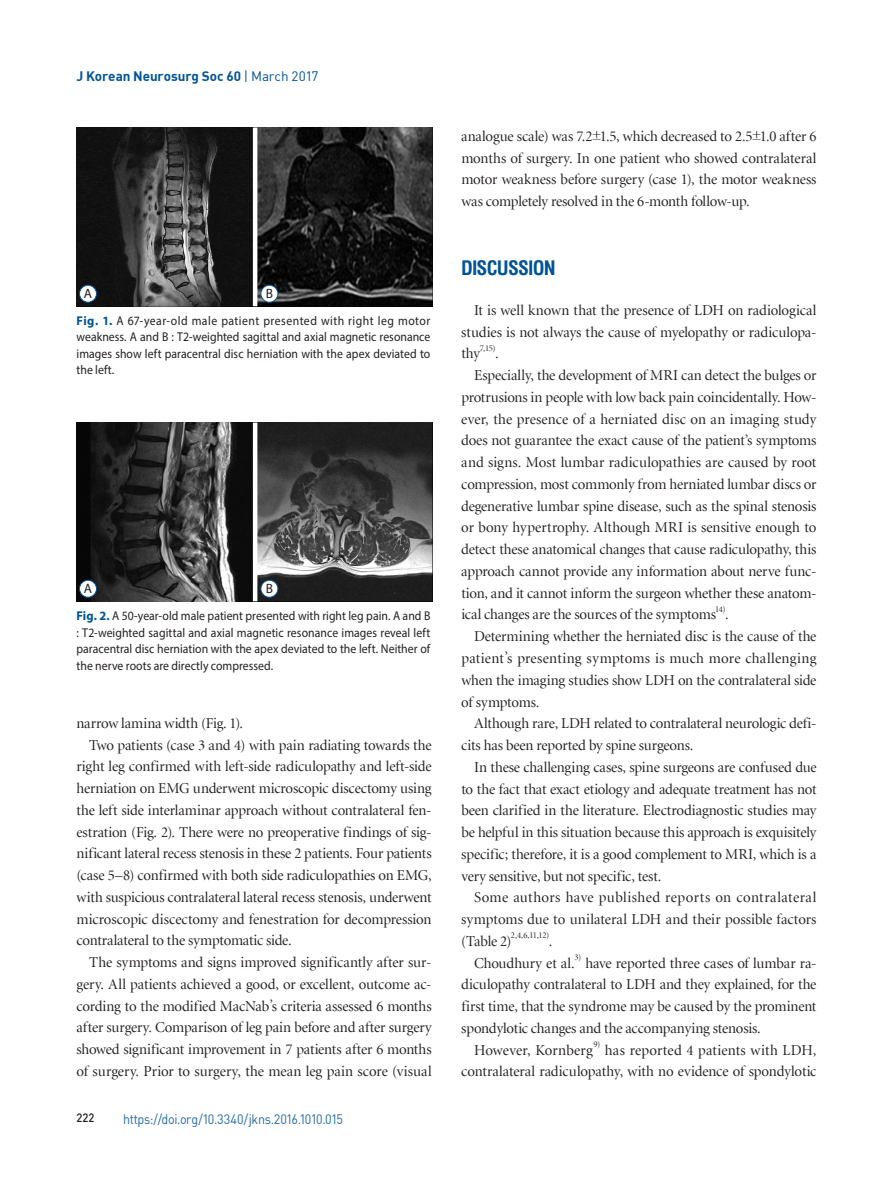
<style>
.page{position:relative;width:893px;height:1191px;background:#fff}
.page>*{position:absolute;margin:0;border:0;box-sizing:border-box;transform-origin:0 0}
.큰타이틀{font:700 condensed 19.5px "Helvetica";letter-spacing:-.045em;color:#005495}
.본문_영문_-s{font:15px/21.8px "Minion LT Display";letter-spacing:-.01em;color:#231f20;text-align:justify}
.본문_영문_-s-2{font:15px "Minion LT Display";letter-spacing:.01em;color:#231f20}
.t1{font:13.5px "DIN";letter-spacing:-.03em;color:#2369a5;scale:.93 1}
.t2{font:700 13.5px "DIN";letter-spacing:-.005em;color:#005495}
.표머리-s{font:13.5px "Myriad Pro";color:#231f20}
.표와그림제목-s{font:12.75px/16.5px "Myriad Pro";letter-spacing:.005em;color:#231f20;text-align:justify;scale:.92 1}
.t3{font:12px "Dinmed";color:#231f20;scale:.93 1}
.본문_영문_-s-3{font:8.7px "Minion LT Display";letter-spacing:-.04em;color:#231f20}
.s1{font-weight:400}
.s2{font-weight:700;color:#005495}
</style>
<div class="page">
<img style="left:76px;top:128px;width:357px;height:178px">
<hr style="left:253px;top:128px;width:4px;height:178px;background:#fff">
<div style="left:79px;top:285px;width:18px;height:17px;background:#fff;border-radius:50%"></div>
<div style="left:79px;top:285px;width:18px;height:17px;border:1px solid #005495;border-radius:50%"></div>
<div style="left:261px;top:285px;width:17px;height:17px;background:#fff;border-radius:50%"></div>
<div style="left:261px;top:285px;width:17px;height:17px;border:1px solid #005495;border-radius:50%"></div>
<img style="left:76px;top:422px;width:357px;height:179px">
<hr style="left:253px;top:422px;width:4px;height:179px;background:#fff">
<div style="left:79px;top:580px;width:18px;height:17px;background:#fff;border-radius:50%"></div>
<div style="left:79px;top:580px;width:18px;height:17px;border:1px solid #005495;border-radius:50%"></div>
<div style="left:261px;top:580px;width:17px;height:17px;background:#fff;border-radius:50%"></div>
<div style="left:261px;top:580px;width:17px;height:17px;border:1px solid #005495;border-radius:50%"></div>
<p class="t2" style="left:76px;top:68px;width:244px">J Korean Neurosurg Soc 60 <span class="s1">| March 2017</span></p>
<p class="표머리-s" style="left:84px;top:285px;width:10px">A</p>
<p class="표머리-s" style="left:266px;top:285px;width:9px">B</p>
<p class="표와그림제목-s" style="left:77px;top:312px;width:386px"><span class="s2">Fig. 1.</span> A 67-year-old male patient presented with right leg motor weakness. A and B : T2-weighted sagittal and axial magnetic resonance images show left paracentral disc herniation with the apex deviated to the left.</p>
<p class="표머리-s" style="left:84px;top:580px;width:10px">A</p>
<p class="표머리-s" style="left:266px;top:580px;width:9px">B</p>
<p class="표와그림제목-s" style="left:77px;top:607px;width:386px"><span class="s2">Fig. 2.</span> A 50-year-old male patient presented with right leg pain. A and B : T2-weighted sagittal and axial magnetic resonance images reveal left paracentral disc herniation with the apex deviated to the left. Neither of the nerve roots are directly compressed.</p>
<p class="본문_영문_-s" style="left:76px;top:713px;width:168px">narrow lamina width (Fig. 1).</p>
<p class="본문_영문_-s" style="left:76px;top:734px;width:357px;text-indent:13px">Two patients (case 3 and 4) with pain radiating towards the right leg confirmed with left-side radiculopathy and left-side herniation on EMG underwent microscopic discectomy using the left side interlaminar approach without contralateral fen&shy;estration (Fig. 2). There were no preoperative findings of sig&shy;nificant lateral recess stenosis in these 2 patients. Four patients (case 5–8) confirmed with both side radiculopathies on EMG, with suspicious contralateral lateral recess stenosis, underwent microscopic discectomy and fenestration for decompression contralateral to the symptomatic side.</p>
<p class="본문_영문_-s" style="left:76px;top:952px;width:357px;text-indent:13px">The symptoms and signs improved significantly after sur&shy;gery. All patients achieved a good, or excellent, outcome ac&shy;cording to the modified MacNab’s criteria assessed 6 months after surgery. Comparison of leg pain before and after surgery showed significant improvement in 7 patients after 6 months of surgery. Prior to surgery, the mean leg pain score (visual</p>
<p class="t3" style="left:77px;top:1109px;width:20px">222</p>
<p class="t1" style="left:123px;top:1110px;width:238px">https://doi.org/10.3340/jkns.2016.1010.015</p>
<p class="본문_영문_-s" style="left:461px;top:126px;width:357px">analogue scale) was 7.2±1.5, which decreased to 2.5±1.0 after 6 months of surgery. In one patient who showed contralateral motor weakness before surgery (case 1), the motor weakness was completely resolved in the 6-month follow-up.</p>
<p class="큰타이틀" style="left:461px;top:255px;width:96px">DISCUSSION</p>
<p class="본문_영문_-s" style="left:461px;top:300px;width:357px;text-indent:13px">It is well known that the presence of LDH on radiological studies is not always the cause of myelopathy or radiculopa&shy;thy</p>
<p class="본문_영문_-s-3" style="left:480px;top:344px;width:17px">7,15)</p>
<p class="본문_영문_-s" style="left:495px;top:343px;width:5px">.</p>
<p class="본문_영문_-s" style="left:461px;top:365px;width:357px;text-indent:13px">Especially, the development of MRI can detect the bulges or protrusions in people with low back pain coincidentally. How&shy;ever, the presence of a herniated disc on an imaging study does not guarantee the exact cause of the patient’s symptoms and signs. Most lumbar radiculopathies are caused by root compression, most commonly from herniated lumbar discs or degenerative lumbar spine disease, such as the spinal stenosis or bony hypertrophy. Although MRI is sensitive enough to detect these anatomical changes that cause radiculopathy, this approach cannot provide any information about nerve func&shy;tion, and it cannot inform the surgeon whether these anatom&shy;ical changes are the sources of the symptoms</p>
<p class="본문_영문_-s-3" style="left:715px;top:605px;width:12px">14)</p>
<p class="본문_영문_-s" style="left:725px;top:604px;width:5px">.</p>
<p class="본문_영문_-s" style="left:461px;top:626px;width:357px;text-indent:13px">Determining whether the herniated disc is the cause of the patient’s presenting symptoms is much more challenging when the imaging studies show LDH on the contralateral side of symptoms.</p>
<p class="본문_영문_-s" style="left:461px;top:713px;width:357px;text-indent:13px">Although rare, LDH related to contralateral neurologic defi&shy;cits has been reported by spine surgeons.</p>
<p class="본문_영문_-s" style="left:461px;top:756px;width:357px;text-indent:13px">In these challenging cases, spine surgeons are confused due to the fact that exact etiology and adequate treatment has not been clarified in the literature. Electrodiagnostic studies may be helpful in this situation because this approach is exquisitely specific; therefore, it is a good complement to MRI, which is a very sensitive, but not specific, test.</p>
<p class="본문_영문_-s" style="left:461px;top:887px;width:357px;text-indent:13px">Some authors have published reports on contralateral symptoms due to unilateral LDH and their possible factors (Table 2)</p>
<p class="본문_영문_-s-3" style="left:511px;top:931px;width:40px">2,4,6,11,12)</p>
<p class="본문_영문_-s" style="left:549px;top:930px;width:5px">.</p>
<p class="본문_영문_-s" style="left:474px;top:952px;width:102px">Choudhury et al.</p>
<p class="본문_영문_-s-3" style="left:574px;top:953px;width:8px">3)</p>
<p class="본문_영문_-s" style="left:461px;top:952px;width:357px;text-indent:124px">have reported three cases of lumbar ra&shy;diculopathy contralateral to LDH and they explained, for the first time, that the syndrome may be caused by the prominent spondylotic changes and the accompanying stenosis.</p>
<p class="본문_영문_-s-2" style="left:474px;top:1042px;width:120px">However, Kornberg</p>
<p class="본문_영문_-s-3" style="left:593px;top:1040px;width:9px">9)</p>
<p class="본문_영문_-s" style="left:461px;top:1039px;width:357px;text-align:right">has reported 4 patients with LDH,<br>contralateral radiculopathy, with no evidence of spondylotic</p>
</div>
